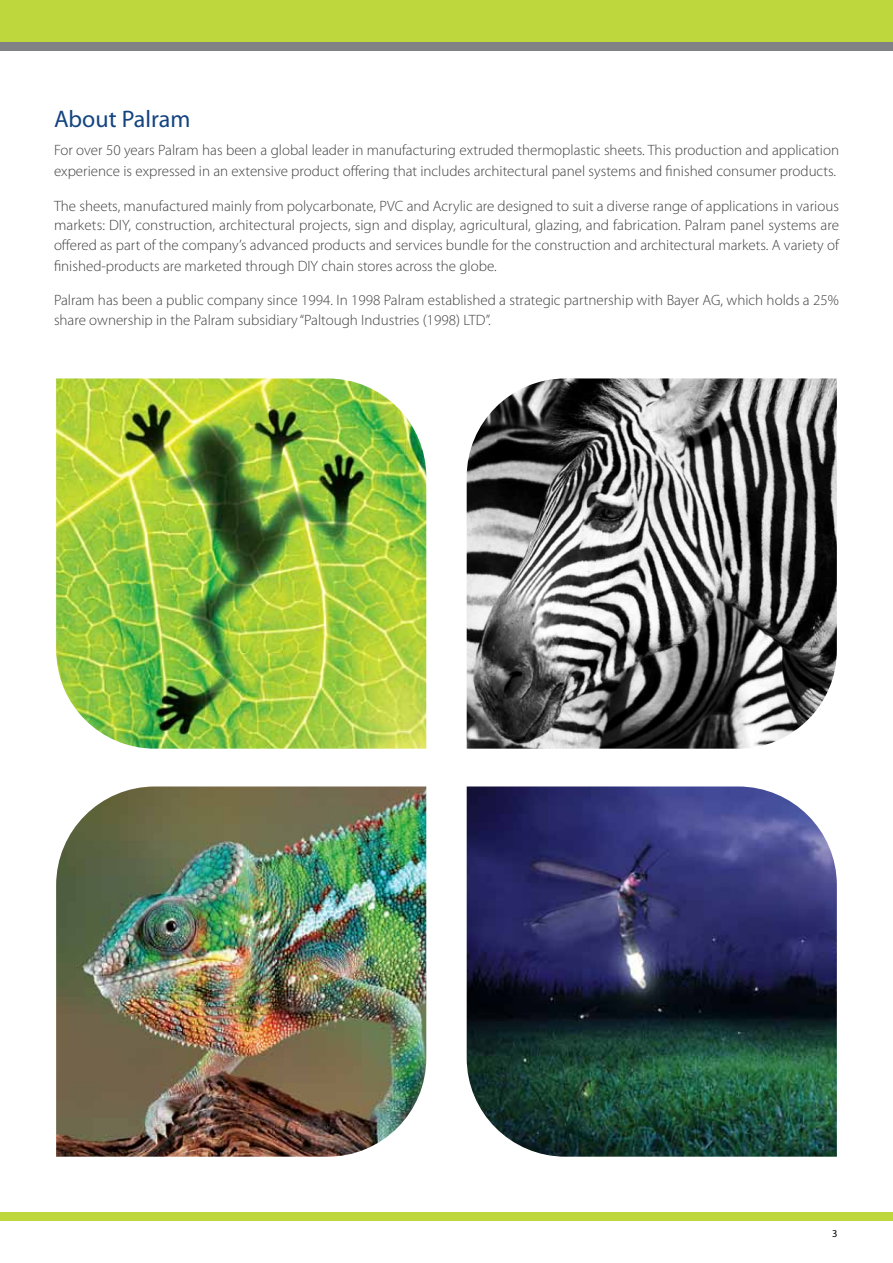
<style>
.page{position:relative;width:893px;height:1263px;background:#fff}
.page>*{position:absolute;margin:0;border:0;box-sizing:border-box;transform-origin:0 0}
.t1{font:24px "Myriad Pro";color:#13447f}
.t2{font:300 15px/19.5px "Myriad Pro";color:#414042}
.t3{font:10.5px "Myriad Pro";color:#000}
</style>
<div class="page">
<div style="left:0;top:0;width:893px;height:45px;background:#bed73d"></div>
<div style="left:0;top:42px;width:893px;height:9px;background:#808285"></div>
<div style="left:0;top:1212px;width:893px;height:9px;background:#bed73d"></div>
<img style="left:56px;top:378px;width:370px;height:371px">
<img style="left:56px;top:786px;width:370px;height:371px">
<img style="left:467px;top:378px;width:370px;height:371px">
<img style="left:467px;top:786px;width:370px;height:371px">
<h1 class="t1" style="left:54px;top:104px;width:138px">About Palram</h1>
<p class="t2" style="left:54px;top:140px;width:786px;line-height:21px">For over 50 years Palram has been a global leader in manufacturing extruded thermoplastic sheets. This production and application experience is expressed in an extensive product offering that includes architectural panel systems and finished consumer products.</p>
<p class="t2" style="left:54px;top:196px;width:787px;text-align:justify">The sheets, manufactured mainly from polycarbonate, PVC and Acrylic are designed to suit a diverse range of applications in various markets: DIY, construction, architectural projects, sign and display, agricultural, glazing, and fabrication. Palram panel systems are offered as part of the company’s advanced products and services bundle for the construction and architectural markets. A variety of</p>
<p class="t2" style="left:54px;top:256px;width:444px">finished-products are marketed through DIY chain stores across the globe.</p>
<p class="t2" style="left:54px;top:291px;width:786px">Palram has been a public company since 1994. In 1998 Palram established a strategic partnership with Bayer AG, which holds a 25% share ownership in the Palram subsidiary “Paltough Industries (1998) LTD”.</p>
<p class="t3" style="left:832px;top:1227px;width:7px">3</p>
</div>
